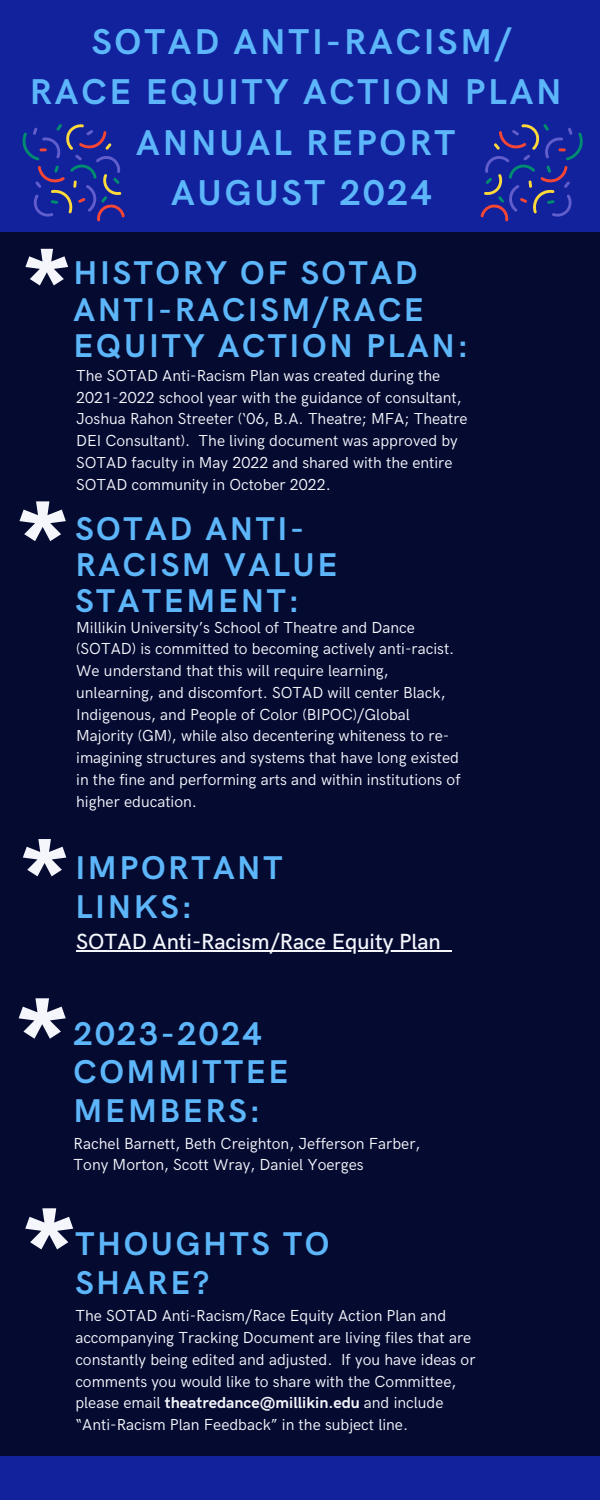
<style>
.page{position:relative;width:600px;height:1500px;background:#050a30}
.page>*{position:absolute;margin:0;border:0;box-sizing:border-box;transform-origin:0 0}
.t1{font:700 145.6px "HK Grotesk";color:#f4f6fc}
.t2{font:700 142.9px "HK Grotesk";color:#f4f6fc}
.t3{font:700 140.7px "HK Grotesk";color:#f4f6fc}
.t4{font:700 132px "HK Grotesk";color:#f4f6fc}
.t5{font:700 129.7px "HK Grotesk";color:#f4f6fc}
.t6{font:700 36px/50.2px "HK Grotesk";letter-spacing:.08em;color:#5cb6f9;text-align:center}
.t7{font:700 33px/39px "HK Grotesk";letter-spacing:.08em;color:#5cb6f9}
.t8{font:500 22px "HK Grotesk";color:#f4f6fc}
.t9{font:16px/21.8px "HK Grotesk";color:#f4f6fc}
.s1{font-weight:700}
</style>
<div class="page">
<div style="left:0;top:1456px;width:600px;height:44px;background:#12229d"></div>
<div style="left:0;top:0;width:600px;height:232px;background:#12229d"></div>
<svg style="left:481px;top:124px;width:102px;height:97px"></svg>
<svg style="left:22px;top:124px;width:103px;height:97px"></svg>
<hr style="left:76px;top:950px;width:365px;height:2px;background:#f4f6fc">
<svg style="left:441px;top:950px;width:11px;height:2px"></svg>
<h1 class="t6" style="left:30px;top:18px;width:533px">SOTAD ANTI-RACISM/<br>RACE EQUITY ACTION PLAN<br>ANNUAL REPORT<br>AUGUST 2024</h1>
<p class="t5" style="left:18px;top:222px;width:58px">*</p>
<h1 class="t7" style="left:74px;top:256px;width:396px;line-height:36.8px">HISTORY OF SOTAD<br>ANTI-RACISM/RACE<br>EQUITY ACTION PLAN:</h1>
<h1 class="t3" style="left:12px;top:472px;width:63px">*</h1>
<p class="t9" style="left:76px;top:365px;width:393px">The SOTAD Anti-Racism Plan was created during the 2021-2022 school year with the guidance of consultant, Joshua Rahon Streeter (‘06, B.A. Theatre; MFA; Theatre DEI Consultant). The living document was approved by SOTAD faculty in May 2022 and shared with the entire SOTAD community in October 2022.</p>
<h1 class="t7" style="left:75px;top:512px;width:264px;line-height:36px">SOTAD ANTI-<br>RACISM VALUE<br>STATEMENT:</h1>
<p class="t9" style="left:76px;top:617px;width:386px">Millikin University’s School of Theatre and Dance (SOTAD) is committed to becoming actively anti-racist.<br>We understand that this will require learning, unlearning, and discomfort. SOTAD will center Black, Indigenous, and People of Color (BIPOC)/Global Majority (GM), while also decentering whiteness to re&shy;imagining structures and systems that have long existed in the fine and performing arts and within institutions of higher education.</p>
<p class="t4" style="left:16px;top:811px;width:59px">*</p>
<h2 class="t7" style="left:75px;top:849px;width:208px">IMPORTANT<br>LINKS:</h2>
<p class="t8" style="left:76px;top:929px;width:366px">SOTAD Anti-Racism/Race Equity Plan</p>
<h1 class="t2" style="left:11px;top:968px;width:64px">*</h1>
<p class="t7" style="left:74px;top:1016px;width:217px;line-height:38.2px">2023-2024<br>COMMITTEE<br>MEMBERS:</p>
<h1 class="t9" style="left:74px;top:1133px;width:348px">Rachel Barnett, Beth Creighton, Jefferson Farber,</h1>
<p class="t9" style="left:74px;top:1155px;width:292px">Tony Morton, Scott Wray, Daniel Yoerges</p>
<p class="t1" style="left:17px;top:1178px;width:65px">*</p>
<p class="t7" style="left:75px;top:1226px;width:255px">THOUGHTS TO<br>SHARE?</p>
<p class="t9" style="left:75px;top:1306px;width:402px">The SOTAD Anti-Racism/Race Equity Action Plan and accompanying Tracking Document are living files that are constantly being edited and adjusted. If you have ideas or comments you would like to share with the Committee, please email <span class="s1">theatredance@millikin.edu</span> and include</p>
<p class="t9" style="left:75px;top:1414px;width:334px">“Anti-Racism Plan Feedback” in the subject line.</p>
</div>
